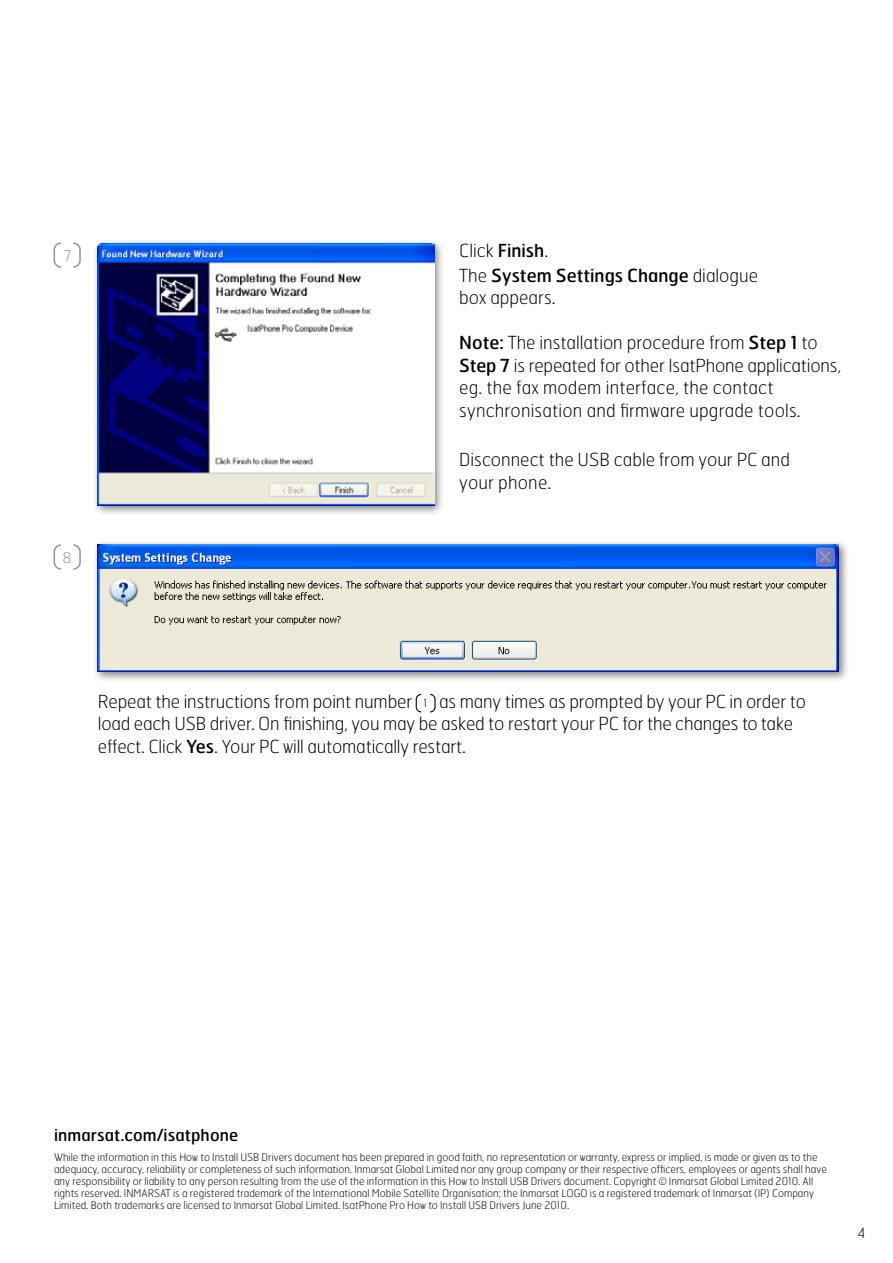
<style>
.page{position:relative;width:893px;height:1263px;background:#fff}
.page>*{position:absolute;margin:0;border:0;box-sizing:border-box;transform-origin:0 0}
.t1{font:100 18px/22.5px "Hermes";letter-spacing:-.01em;color:#000}
.t2{font:18px/24.6px "Hermes";color:#000}
.t3{font:16.5px "Hermes";letter-spacing:.005em;color:#000}
.t4{font:100 15px "Hermes";color:#939598}
.t5{font:100 14.25px "Hermes";color:#000}
.t6{font:100 10.5px/12px "Hermes";color:#000}
.s1{font-weight:100}
.s2{font-weight:400}
.s3{font-size:10.95px}
</style>
<div class="page">
<svg style="left:416px;top:694px;width:5px;height:18px"></svg>
<svg style="left:430px;top:694px;width:6px;height:18px"></svg>
<div style="left:93px;top:238px;width:352px;height:279px;background:#000;opacity:.5"></div>
<img style="left:98px;top:243px;width:336px;height:262px">
<div style="left:93px;top:539px;width:757px;height:144px;background:#000;opacity:.5"></div>
<img style="left:98px;top:544px;width:741px;height:128px">
<svg style="left:54px;top:242px;width:7px;height:26px"></svg>
<svg style="left:73px;top:242px;width:8px;height:26px"></svg>
<svg style="left:54px;top:544px;width:7px;height:26px"></svg>
<svg style="left:73px;top:544px;width:8px;height:26px"></svg>
<h3 class="t4" style="left:64px;top:246px;width:10px">7</h3>
<h3 class="t4" style="left:63px;top:548px;width:10px">8</h3>
<h1 class="t2" style="left:459px;top:238px;width:300px"><span class="s1">Click</span> Finish<span class="s1">.<br>The</span> System Settings Change <span class="s1">dialogue</span></h1>
<h1 class="t1" style="left:459px;top:286px;width:98px">box appears.</h1>
<h1 class="t1" style="left:459px;top:331px;width:383px"><span class="s2">Note:</span> The installation procedure from <span class="s2">Step 1</span> to <span class="s2">Step 7</span> is repeated for other IsatPhone applications, eg. the fax modem interface, the contact synchronisation and firmware upgrade tools.</h1>
<h1 class="t1" style="left:459px;top:448px;width:332px">Disconnect the USB cable from your PC and your phone.</h1>
<h1 class="t1" style="left:98px;top:690px;width:710px">Repeat the instructions from point number <span class="s3">1</span> as many times as prompted by your PC in order to load each USB driver. On finishing, you may be asked to restart your PC for the changes to take effect. Click <span class="s2">Yes</span>. Your PC will automatically restart.</h1>
<h2 class="t3" style="left:54px;top:1124px;width:186px">inmarsat.com/isatphone</h2>
<p class="t6" style="left:54px;top:1151px;width:774px">While the information in this How to Install USB Drivers document has been prepared in good faith, no representation or warranty, express or implied, is made or given as to the adequacy, accuracy, reliability or completeness of such information. Inmarsat Global Limited nor any group company or their respective officers, employees or agents shall have any responsibility or liability to any person resulting from the use of the information in this How to Install USB Drivers document. Copyright © Inmarsat Global Limited 2010. All rights reserved. INMARSAT is a registered trademark of the International Mobile Satellite Organisation; the Inmarsat LOGO is a registered trademark of Inmarsat (IP) Company Limited. Both trademarks are licensed to Inmarsat Global Limited. IsatPhone Pro How to Install USB Drivers June 2010.</p>
<h3 class="t5" style="left:857px;top:1223px;width:10px">4</h3>
</div>
